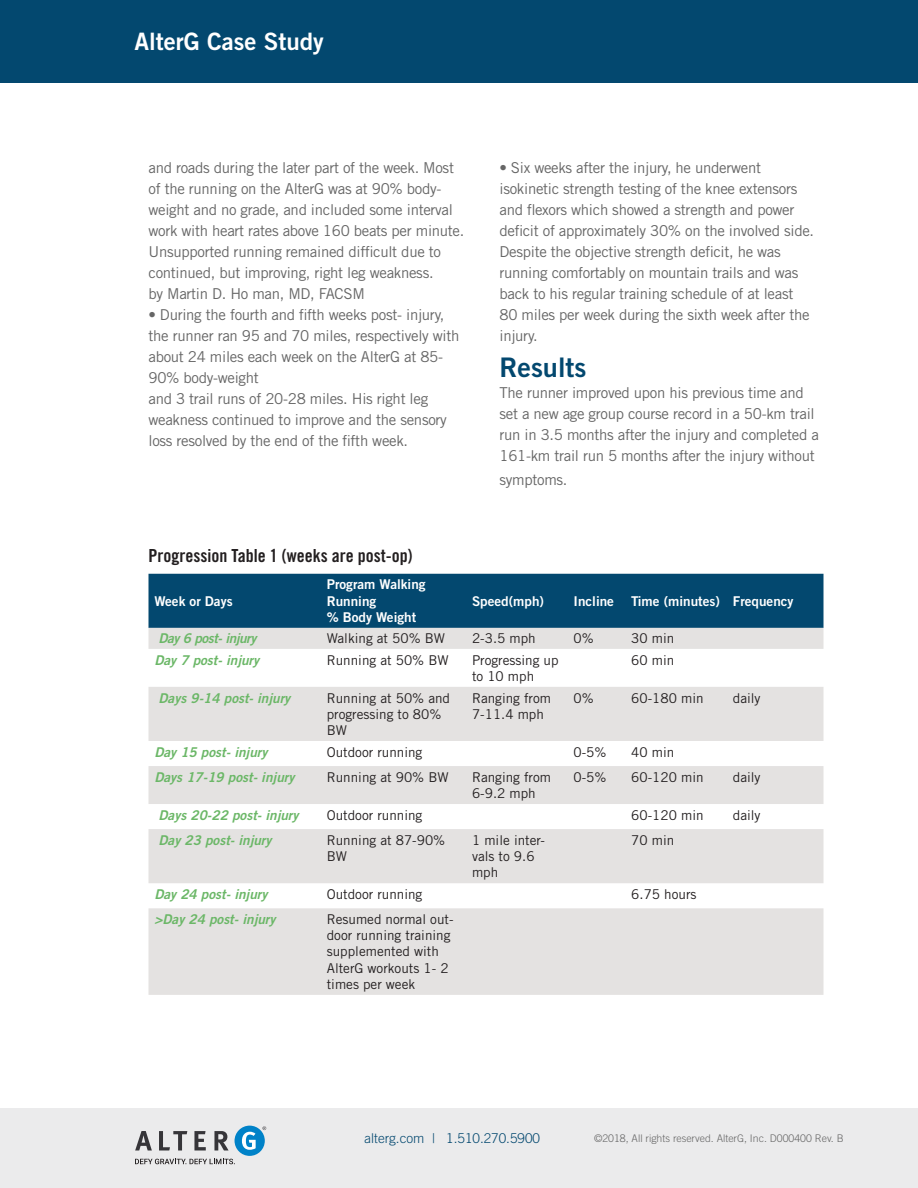
<style>
.page{position:relative;width:918px;height:1188px;background:#fff}
.page>*{position:absolute;margin:0;border:0;box-sizing:border-box;transform-origin:0 0}
.t1{font:27px "Trade Gothic LT Std Bd 2";color:#03486f}
.t2{font:24px "Trade Gothic LT Std Bd 2";color:#fff}
.t3{font:18px "Trade Gothic LT Std Bd Cn 20";color:#231f20}
.t4{font:15px/21px "Trade Gothic LT Std";letter-spacing:-.02em;color:#666}
.t5{font:13.5px/16.2px "Trade Gothic LT Std";color:#231f20}
.t6{font:13.5px "Trade Gothic LT Std Bd 2 Obl";color:#6bb767}
.t7{font:13.5px/16.2px "Trade Gothic LT Std Bd 2";color:#fff}
.t8{font:300 13.5px "Trade Gothic LT Std";color:#03486f}
.t9{font:13.5px "Trade Gothic LT Std Bd 2 Obl";letter-spacing:-.03em;color:#6bb767}
.t10{font:300 10.5px "Trade Gothic LT Std";color:#666}
</style>
<div class="page">
<div style="left:0;top:1108px;width:918px;height:80px;background:#ebebec"></div>
<svg style="left:135px;top:1131px;width:17px;height:19px"></svg>
<svg style="left:159px;top:1131px;width:28px;height:19px"></svg>
<svg style="left:194px;top:1131px;width:12px;height:19px"></svg>
<svg style="left:214px;top:1131px;width:15px;height:19px"></svg>
<div style="left:235px;top:1126px;width:30px;height:30px;background:#0082c8;border-radius:50%"></div>
<svg style="left:262px;top:1126px;width:4px;height:4px"></svg>
<svg style="left:242px;top:1132px;width:14px;height:18px"></svg>
<svg style="left:135px;top:1159px;width:100px;height:5px"></svg>
<div style="left:0;top:0;width:918px;height:82px;background:#03486f"></div>
<div style="left:148px;top:574px;width:676px;height:54px;background:#03486f"></div>
<svg style="left:148px;top:628px;width:676px;height:367px;fill:#e4e2e1"></svg>
<h2 class="t2" style="left:135px;top:26px;width:191px">AlterG Case Study</h2>
<p class="t4" style="left:148px;top:157px;width:317px">and roads during the later part of the week. Most of the running on the AlterG was at 90% body&shy;weight and no grade, and included some interval work with heart rates above 160 beats per minute.<br>Unsupported running remained difficult due to continued, but improving, right leg weakness.<br>by Martin D. Ho man, MD, FACSM</p>
<p class="t4" style="left:148px;top:304px;width:312px">• During the fourth and fifth weeks post- injury, the runner ran 95 and 70 miles, respectively with about 24 miles each week on the AlterG at 85- 90% body-weight<br>and 3 trail runs of 20-28 miles. His right leg weakness continued to improve and the sensory loss resolved by the end of the fifth week.</p>
<p class="t4" style="left:500px;top:157px;width:316px">• Six weeks after the injury, he underwent isokinetic strength testing of the knee extensors and flexors which showed a strength and power deficit of approximately 30% on the involved side.<br>Despite the objective strength deficit, he was running comfortably on mountain trails and was back to his regular training schedule of at least 80 miles per week during the sixth week after the injury.</p>
<h1 class="t1" style="left:500px;top:350px;width:88px">Results</h1>
<p class="t4" style="left:500px;top:382px;width:321px">The runner improved upon his previous time and set a new age group course record in a 50-km trail run in 3.5 months after the injury and completed a 161-km trail run 5 months after the injury without</p>
<p class="t4" style="left:500px;top:469px;width:69px">symptoms.</p>
<p class="t3" style="left:148px;top:545px;width:266px">Progression Table 1 (weeks are post-op)</p>
<p class="t7" style="left:154px;top:593px;width:80px">Week or Days</p>
<p class="t7" style="left:327px;top:576px;width:100px">Program Walking<br>Running<br>% Body Weight</p>
<p class="t7" style="left:472px;top:593px;width:74px">Speed(mph)</p>
<p class="t7" style="left:574px;top:593px;width:42px">Incline</p>
<p class="t7" style="left:631px;top:593px;width:164px">Time (minutes) Frequency</p>
<p class="t9" style="left:159px;top:630px;width:99px">Day 6 post- injury</p>
<p class="t5" style="left:327px;top:630px;width:120px">Walking at 50% BW</p>
<p class="t5" style="left:472px;top:630px;width:65px">2-3.5 mph</p>
<p class="t5" style="left:574px;top:630px;width:22px">0%</p>
<p class="t5" style="left:631px;top:630px;width:45px">30 min</p>
<p class="t6" style="left:154px;top:651px;width:106px">Day 7 post- injury</p>
<p class="t5" style="left:327px;top:652px;width:123px">Running at 50% BW</p>
<p class="t5" style="left:472px;top:652px;width:88px">Progressing up to 10 mph</p>
<p class="t5" style="left:631px;top:652px;width:45px">60 min</p>
<p class="t6" style="left:159px;top:689px;width:133px">Days 9-14 post- injury</p>
<p class="t5" style="left:327px;top:690px;width:125px">Running at 50% and progressing to 80%<br>BW</p>
<p class="t5" style="left:472px;top:690px;width:81px">Ranging from<br>7-11.4 mph</p>
<p class="t5" style="left:574px;top:690px;width:22px">0%</p>
<p class="t5" style="left:631px;top:690px;width:74px">60-180 min</p>
<p class="t5" style="left:733px;top:690px;width:29px">daily</p>
<p class="t6" style="left:154px;top:744px;width:114px">Day 15 post- injury</p>
<p class="t5" style="left:327px;top:744px;width:97px">Outdoor running</p>
<p class="t5" style="left:574px;top:744px;width:34px">0-5%</p>
<p class="t5" style="left:631px;top:744px;width:45px">40 min</p>
<p class="t6" style="left:154px;top:769px;width:141px">Days 17-19 post- injury</p>
<p class="t5" style="left:327px;top:769px;width:123px">Running at 90% BW</p>
<p class="t5" style="left:472px;top:769px;width:81px">Ranging from<br>6-9.2 mph</p>
<p class="t5" style="left:574px;top:769px;width:34px">0-5%</p>
<p class="t5" style="left:631px;top:769px;width:74px">60-120 min</p>
<p class="t5" style="left:733px;top:769px;width:29px">daily</p>
<p class="t6" style="left:159px;top:807px;width:141px">Days 20-22 post- injury</p>
<p class="t5" style="left:327px;top:807px;width:97px">Outdoor running</p>
<p class="t5" style="left:631px;top:807px;width:74px">60-120 min</p>
<p class="t5" style="left:733px;top:807px;width:29px">daily</p>
<p class="t6" style="left:159px;top:832px;width:114px">Day 23 post- injury</p>
<p class="t5" style="left:327px;top:832px;width:120px">Running at 87-90%<br>BW</p>
<p class="t5" style="left:472px;top:832px;width:74px">1 mile inter&shy;vals to 9.6 mph</p>
<p class="t5" style="left:631px;top:832px;width:45px">70 min</p>
<p class="t6" style="left:154px;top:886px;width:114px">Day 24 post- injury</p>
<p class="t5" style="left:327px;top:886px;width:97px">Outdoor running</p>
<p class="t5" style="left:631px;top:886px;width:67px">6.75 hours</p>
<p class="t6" style="left:154px;top:911px;width:122px">&gt;Day 24 post- injury</p>
<p class="t5" style="left:327px;top:911px;width:128px">Resumed normal out&shy;door running training supplemented with<br>AlterG workouts 1- 2 times per week</p>
<p class="t8" style="left:364px;top:1131px;width:177px">alterg.com | 1.510.270.5900</p>
<p class="t10" style="left:594px;top:1132px;width:251px">©2018, All rights reserved. AlterG, Inc. D000400 Rev. B</p>
</div>
